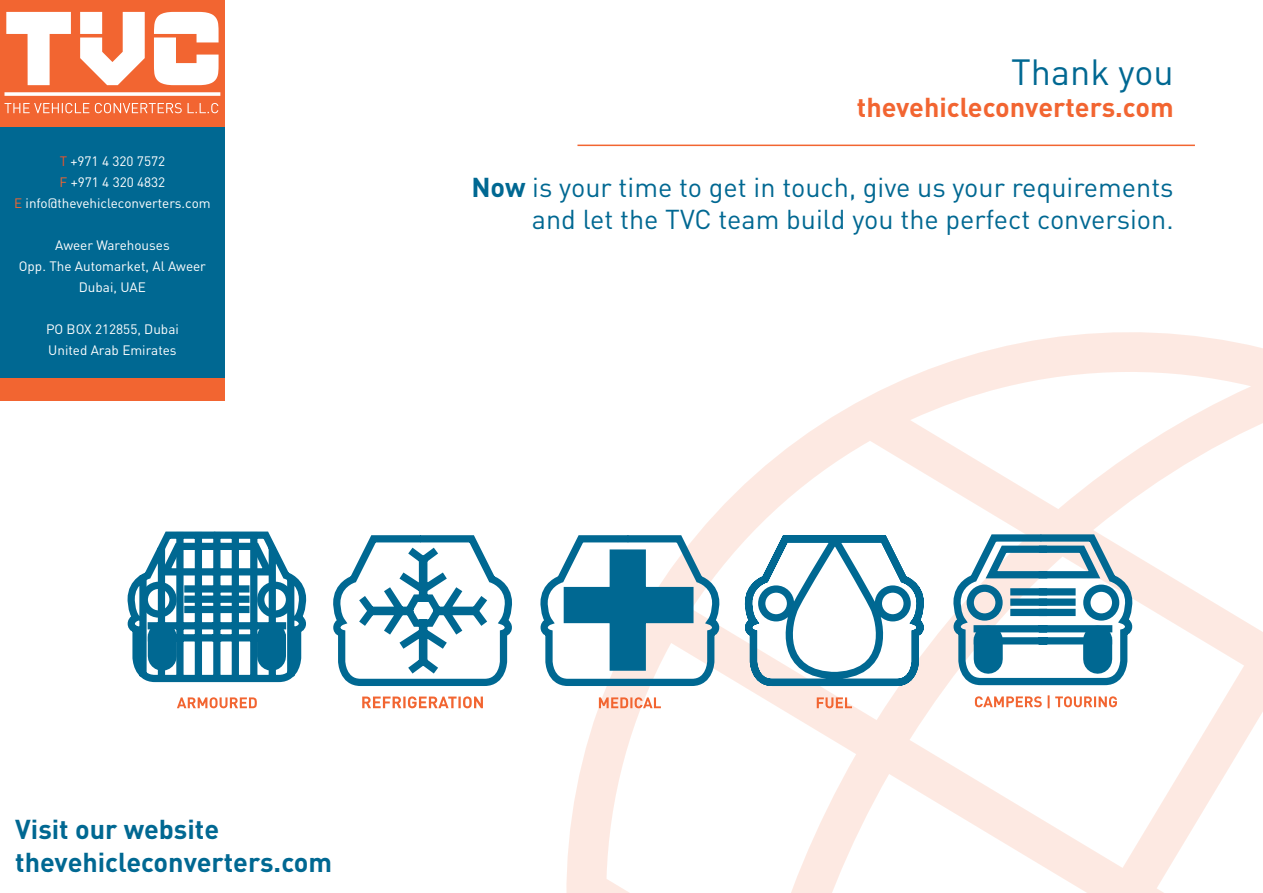
<style>
.page{position:relative;width:1263px;height:893px;background:#fff}
.page>*{position:absolute;margin:0;border:0;box-sizing:border-box;transform-origin:0 0}
.t1{font:36px "DIN";color:#006892}
.t2{font:27px/32.4px "DIN";color:#006892;text-align:right}
.t3{font:700 27px/32.4px "DIN";color:#006892}
.t4{font:700 27px "DIN";color:#f26531}
.t5{font:13.5px/21px "DIN";color:#fff;text-align:center}
.s1{color:#f05328}
.s2{color:#f26531}
.s3{font-weight:700}
</style>
<div class="page">
<svg style="left:566px;top:332px;width:697px;height:561px"></svg>
<div style="left:0;top:0;width:225px;height:401px;background:#f26531"></div>
<div style="left:0;top:127px;width:225px;height:251px;background:#006892"></div>
<svg style="left:6px;top:12px;width:213px;height:73px"></svg>
<svg style="left:5px;top:92px;width:215px;height:4px"></svg>
<svg style="left:5px;top:103px;width:213px;height:10px"></svg>
<hr style="left:577px;top:145px;width:618px;height:1px;background:#f26531">
<svg style="left:127px;top:531px;width:180px;height:152px"></svg>
<svg style="left:333px;top:535px;width:179px;height:151px"></svg>
<svg style="left:741px;top:532px;width:186px;height:158px"></svg>
<svg style="left:540px;top:532px;width:183px;height:158px"></svg>
<div style="left:564px;top:587px;width:129px;height:36px;background:#006892"></div>
<div style="left:610px;top:549px;width:36px;height:122px;background:#006892"></div>
<svg style="left:950px;top:531px;width:186px;height:158px"></svg>
<svg style="left:177px;top:697px;width:80px;height:11px"></svg>
<svg style="left:362px;top:696px;width:121px;height:12px"></svg>
<svg style="left:817px;top:697px;width:35px;height:11px"></svg>
<svg style="left:599px;top:697px;width:62px;height:11px"></svg>
<svg style="left:975px;top:695px;width:142px;height:13px"></svg>
<p class="t5" style="left:14px;top:150px;width:198px"><span class="s1">T</span> +971 4 320 7572<br><span class="s2">F</span> +971 4 320 4832<br><span class="s2">E</span> info@thevehicleconverters.com</p>
<p class="t5" style="left:19px;top:234px;width:189px">Aweer Warehouses<br>Opp. The Automarket, Al Aweer<br>Dubai, UAE</p>
<p class="t5" style="left:46px;top:318px;width:134px;text-align:left">PO BOX 212855, Dubai<br>United Arab Emirates</p>
<h1 class="t1" style="left:1011px;top:49px;width:164px">Thank you</h1>
<h2 class="t4" style="left:857px;top:90px;width:318px">thevehicleconverters.com</h2>
<h2 class="t2" style="left:471px;top:170px;width:704px"><span class="s3">Now</span> is your time to get in touch, give us your requirements and let the TVC team build you the perfect conversion.</h2>
<h2 class="t3" style="left:15px;top:812px;width:318px">Visit our website thevehicleconverters.com</h2>
</div>
